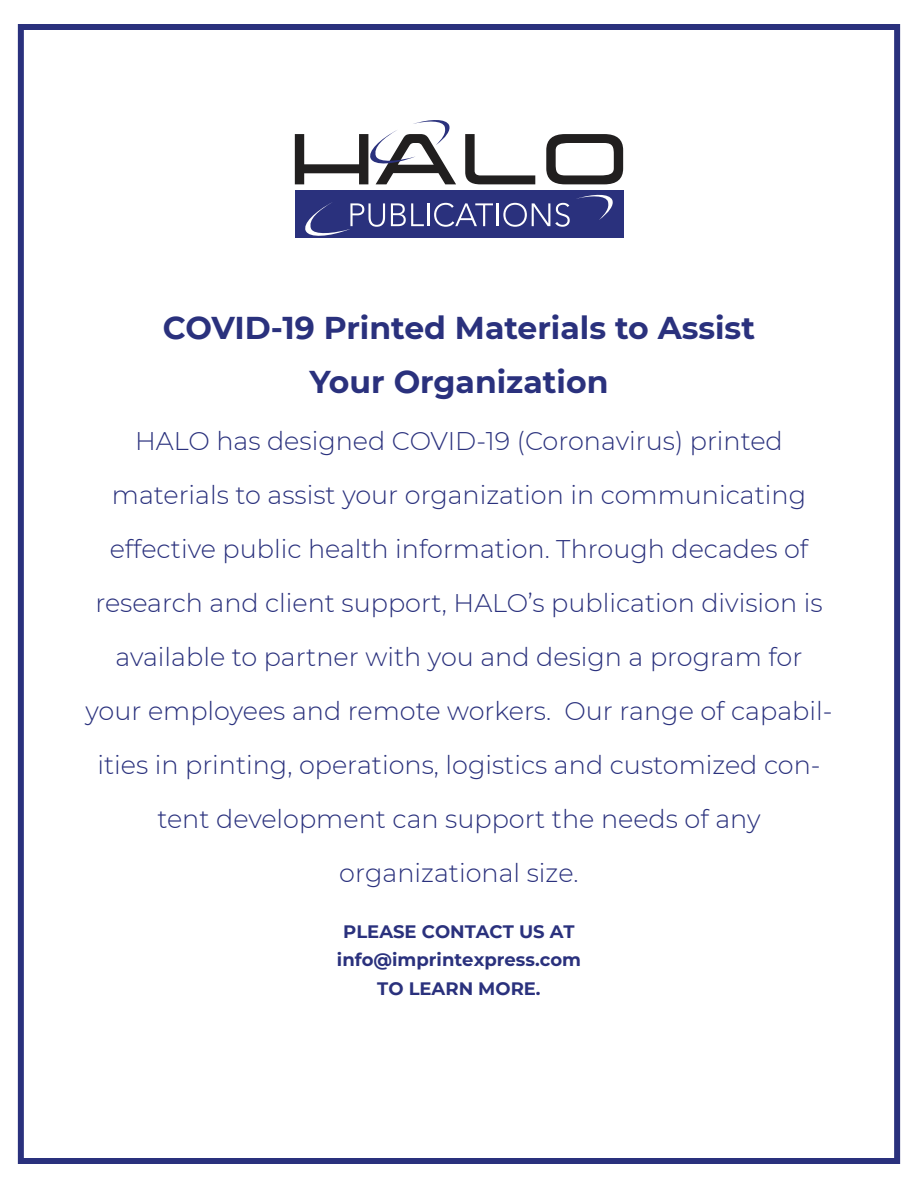
<style>
.page{position:relative;width:918px;height:1188px;background:#fff}
.page>*{position:absolute;margin:0;border:0;box-sizing:border-box;transform-origin:0 0}
.t1{font:700 31.5px/54px "Montserrat";color:#2a317d;text-align:center}
.t2{font:300 25.5px/54px "Montserrat";color:#2a317d;text-align:center}
.t3{font:700 18px/28.5px "Montserrat";color:#2a317d;text-align:center}
</style>
<div class="page">
<div style="left:18px;top:24px;width:882px;height:1140px;border:6px solid #2a317d"></div>
<div style="left:295px;top:190px;width:328px;height:48px;background:#2a317d"></div>
<svg style="left:465px;top:134px;width:70px;height:50px"></svg>
<svg style="left:546px;top:134px;width:77px;height:50px"></svg>
<svg style="left:295px;top:120px;width:161px;height:64px"></svg>
<svg style="left:391px;top:203px;width:33px;height:23px"></svg>
<hr style="left:427px;top:203px;width:2px;height:23px;background:#fff">
<svg style="left:434px;top:203px;width:59px;height:24px"></svg>
<hr style="left:496px;top:203px;width:3px;height:23px;background:#fff">
<svg style="left:503px;top:203px;width:67px;height:24px"></svg>
<svg style="left:305px;top:202px;width:80px;height:34px"></svg>
<svg style="left:576px;top:194px;width:37px;height:26px"></svg>
<p class="t1" style="left:163px;top:300px;width:594px">COVID-19 Printed Materials to Assist<br>Your Organization</p>
<p class="t2" style="left:86px;top:413px;width:748px">HALO has designed COVID-19 (Coronavirus) printed materials to assist your organization in communicating effective public health information. Through decades of research and client support, HALO’s publication division is available to partner with you and design a program for your employees and remote workers. Our range of capabil&shy;ities in printing, operations, logistics and customized con&shy;tent development can support the needs of any organizational size.</p>
<p class="t3" style="left:337px;top:916px;width:246px">PLEASE CONTACT US AT info@imprintexpress.com<br>TO LEARN MORE.</p>
</div>
